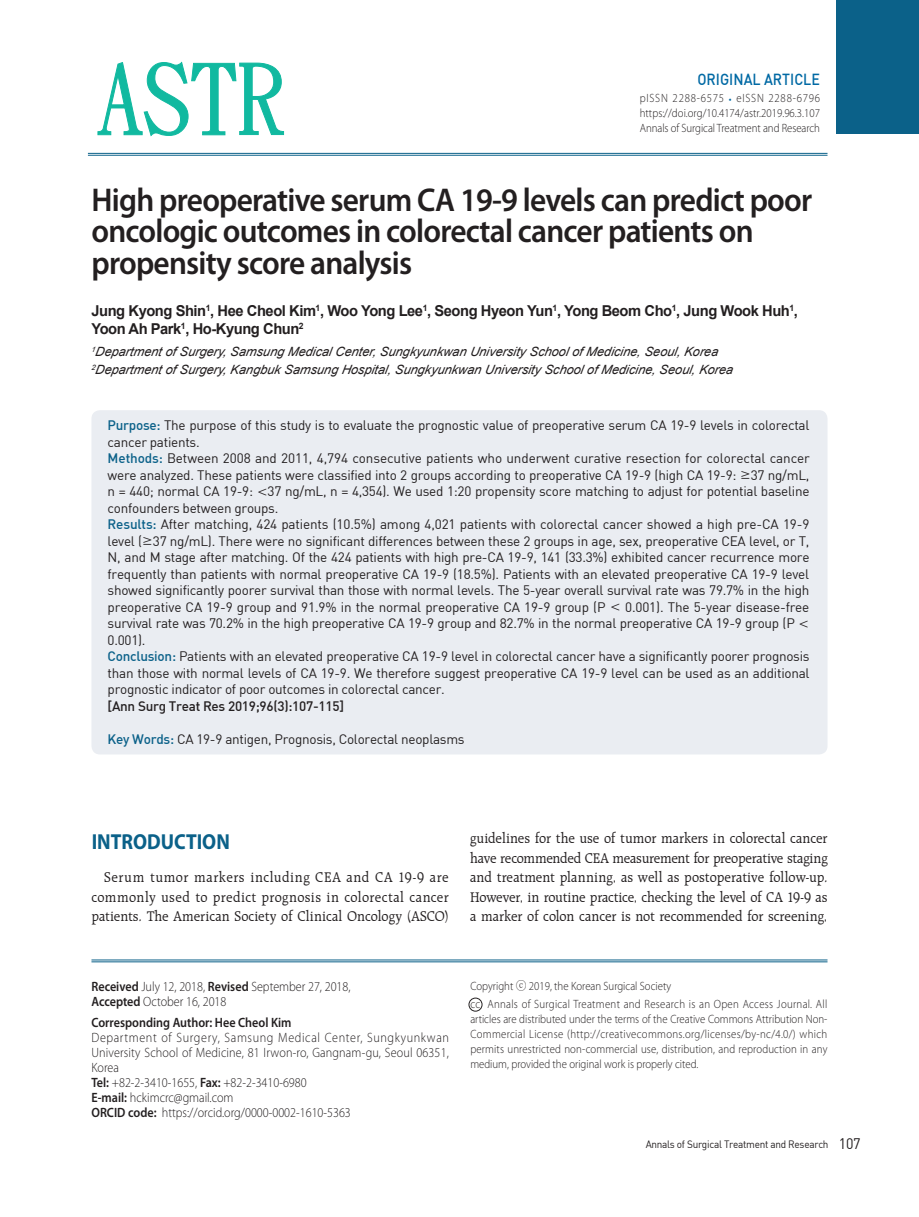
<style>
.page{position:relative;width:919px;height:1217px;background:#fff}
.page>*{position:absolute;margin:0;border:0;box-sizing:border-box;transform-origin:0 0}
.t1{font:600 33px/31.5px "Myriad Pro";letter-spacing:-.025em;color:#231f20;scale:.95 1}
.t2{font:700 21.75px "Myriad Pro";color:#0b6189;scale:.9 1}
.t3{font:15.75px "Dinmed";color:#0069a4;scale:.9 1}
.t4{font:15px/19.5px "Raleigh BT";letter-spacing:-.005em;color:#231f20;text-align:justify;scale:.94 1}
.t5{font:700 15px/18px "Arial";letter-spacing:-.03em;color:#231f20}
.t6{font:13.5px/16.5px "Dinreg";letter-spacing:-.02em;color:#231f20}
.t7{font:300 13.5px/15px "Myriad Pro";letter-spacing:.01em;color:#231f20;scale:.9 1}
.t8{font:13.5px "Dinmed";letter-spacing:-.02em;color:#231f20}
.t9{font:600 13.5px "Myriad Pro";color:#231f20;scale:.9 1}
.t10{font:italic 12.75px/18px "Arial";color:#231f20}
.t11{font:300 12px/15px "Myriad Pro";color:#231f20;text-align:justify;scale:.9 1}
.t12{font:300 12px/18px "Myriad Pro";letter-spacing:.025em;color:#231f20;scale:.9 1}
.t13{font:10.5px "Dinreg";letter-spacing:-.025em;color:#231f20;scale:.95 1}
.s1{font-size:12.45px;color:#0069a4}
.s2{font-family:"Dinmed";color:#0b6189}
.s3{font-family:"Raleigh BT"}
.s4{font-weight:600}
.s5{font-family:"Ymjo 420";font-weight:400}
.s6{font-size:15px}
</style>
<div class="page">
<svg style="left:97px;top:61px;width:187px;height:76px"></svg>
<hr style="left:88px;top:153px;width:739px;height:1px;background:#0b6189">
<hr style="left:88px;top:155px;width:739px;height:1px;background:#0b6189">
<div style="left:836px;top:0;width:82px;height:134px;background:#0b6189"></div>
<div style="left:468px;top:997px;width:14px;height:14px;border:1px solid #231f20;border-radius:50%"></div>
<hr style="left:91px;top:959px;width:736px;height:1px;background:#0b6189">
<hr style="left:91px;top:961px;width:736px;height:1px;background:#0b6189">
<div style="left:91px;top:410px;width:736px;height:344px;background:#eaedf2;border-radius:9px"></div>
<p class="t3" style="left:697px;top:69px;width:138px">ORIGINAL ARTICLE</p>
<p class="t11" style="left:639px;top:91px;width:202px">pISSN 2288-6575 <span class="s1">•</span> eISSN 2288-6796 https://doi.org/10.4174/astr.2019.96.3.107<br>Annals of Surgical Treatment and Research</p>
<h1 class="t1" style="left:91px;top:183px;width:760px">High preoperative serum CA 19-9 levels can predict poor oncologic outcomes in colorectal cancer patients on propensity score analysis</h1>
<p class="t5" style="left:91px;top:302px;width:708px">Jung Kyong Shin<sup>1</sup>, Hee Cheol Kim<sup>1</sup>, Woo Yong Lee<sup>1</sup>, Seong Hyeon Yun<sup>1</sup>, Yong Beom Cho<sup>1</sup>, Jung Wook Huh<sup>1</sup>,<br>Yoon Ah Park<sup>1</sup>, Ho-Kyung Chun<sup>2</sup></p>
<p class="t10" style="left:91px;top:343px;width:646px"><sup>1</sup>Department of Surgery,Samsung Medical Center,Sungkyunkwan University School of Medicine,Seoul,Korea<br><sup>2</sup>Department of Surgery,Kangbuk Samsung Hospital,Sungkyunkwan University School of Medicine,Seoul,Korea</p>
<p class="t6" style="left:108px;top:417px;width:703px"><span class="s2">Purpose:</span> The purpose of this study is to evaluate the prognostic value of preoperative serum CA 19-9 levels in colorectal cancer patients.<br><span class="s2">Methods:</span> Between 2008 and 2011, 4,794 consecutive patients who underwent curative resection for colorectal cancer were analyzed. These patients were classified into 2 groups according to preoperative CA 19-9 (high CA 19-9: <span class="s3">≥</span>37 ng/mL, n = 440; normal CA 19-9: <span class="s3">&lt;</span>37 ng/mL, n = 4,354). We used 1:20 propensity score matching to adjust for potential baseline confounders between groups.<br><span class="s2">Results:</span> After matching, 424 patients (10.5%) among 4,021 patients with colorectal cancer showed a high pre-CA 19-9 level (<span class="s3">≥</span>37 ng/mL). There were no significant differences between these 2 groups in age, sex, preoperative CEA level, or T, N, and M stage after matching. Of the 424 patients with high pre-CA 19-9, 141 (33.3%) exhibited cancer recurrence more frequently than patients with normal preoperative CA 19-9 (18.5%). Patients with an elevated preoperative CA 19-9 level showed significantly poorer survival than those with normal levels. The 5-year overall survival rate was 79.7% in the high preoperative CA 19-9 group and 91.9% in the normal preoperative CA 19-9 group (P <span class="s3">&lt;</span> 0.001). The 5-year disease-free survival rate was 70.2% in the high preoperative CA 19-9 group and 82.7% in the normal preoperative CA 19-9 group (P <span class="s3">&lt; </span>0.001).<br><span class="s2">Conclusion:</span> Patients with an elevated preoperative CA 19-9 level in colorectal cancer have a significantly poorer prognosis than those with normal levels of CA 19-9. We therefore suggest preoperative CA 19-9 level can be used as an additional prognostic indicator of poor outcomes in colorectal cancer.</p>
<p class="t8" style="left:108px;top:697px;width:238px">[Ann Surg Treat Res 2019;96(3):107-115]</p>
<p class="t6" style="left:108px;top:730px;width:358px"><span class="s2">Key Words:</span> CA 19-9 antigen, Prognosis, Colorectal neoplasms</p>
<h2 class="t2" style="left:92px;top:827px;width:155px">INTRODUCTION</h2>
<p class="t4" style="left:91px;top:867px;width:382px;text-indent:13px">Serum tumor markers including CEA and CA 19-9 are commonly used to predict prognosis in colorectal cancer patients. The American Society of Clinical Oncology (ASCO)</p>
<p class="t4" style="left:470px;top:828px;width:382px">guidelines for the use of tumor markers in colorectal cancer have recommended CEA measurement for preoperative staging and treatment planning, as well as postoperative follow-up.<br>However, in routine practice, checking the level of CA 19-9 as a marker of colon cancer is not recommended for screening,</p>
<p class="t7" style="left:91px;top:978px;width:289px"><span class="s4">Received</span> July 12, 2018, <span class="s4">Revised</span> September 27, 2018,<br><span class="s4">Accepted</span> October 16, 2018</p>
<p class="t9" style="left:91px;top:1013px;width:224px">Corresponding Author: Hee Cheol Kim</p>
<p class="t7" style="left:91px;top:1029px;width:398px">Department of Surgery, Samsung Medical Center, Sungkyunkwan University School of Medicine, 81 Irwon-ro, Gangnam-gu, Seoul 06351, Korea<br><span class="s4">Tel:</span> +82-2-3410-1655, <span class="s4">Fax:</span> +82-2-3410-6980<br><span class="s4">E-mail:</span> hckimcrc@gmail.com<br><span class="s4">ORCID code:</span> https://orcid.org/0000-0002-1610-5363</p>
<p class="t12" style="left:470px;top:976px;width:398px">Copyright <span class="s5">ⓒ</span> 2019, the Korean Surgical Society<br>cc Annals of Surgical Treatment and Research is an Open Access Journal. All</p>
<p class="t11" style="left:470px;top:1011px;width:398px">articles are distributed under the terms of the Creative Commons Attribution Non-Commercial License (http://creativecommons.org/licenses/by-nc/4.0/) which permits unrestricted non-commercial use, distribution, and reproduction in any medium, provided the original work is properly cited.</p>
<p class="t13" style="left:645px;top:1137px;width:228px">Annals of Surgical Treatment and Research <span class="s6">107</span></p>
</div>
